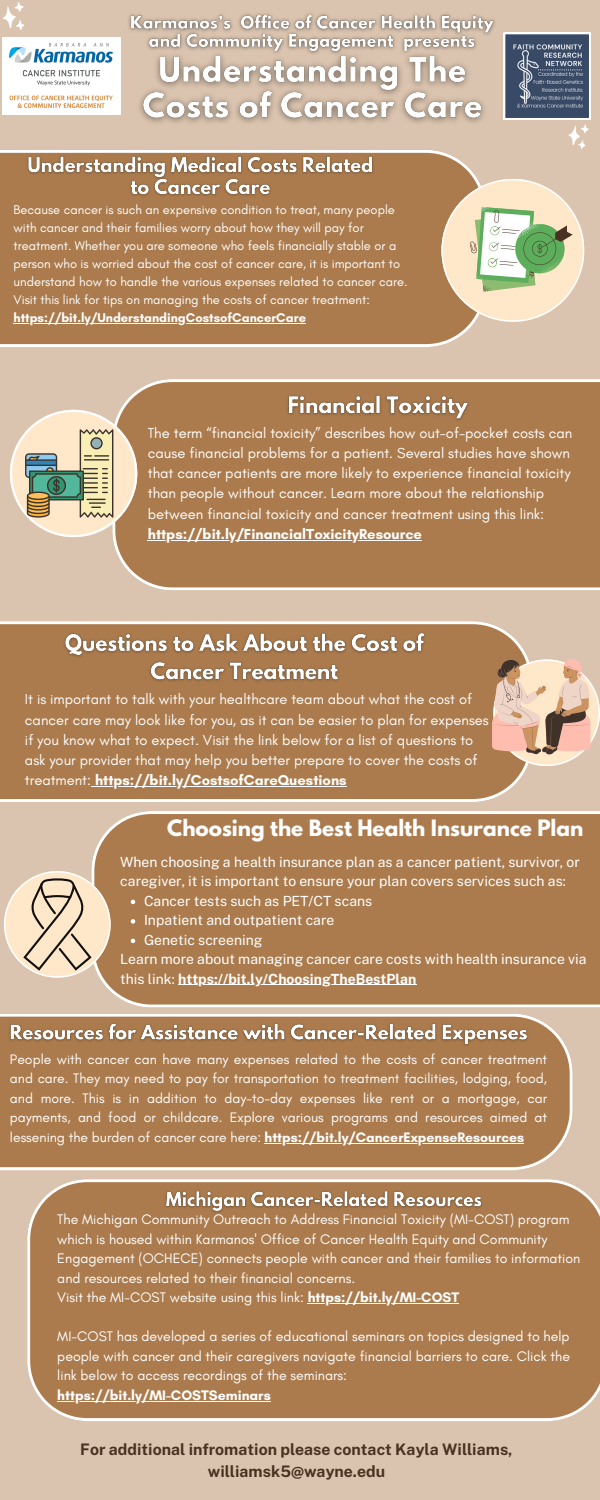
<style>
.page{position:relative;width:600px;height:1500px;background:#dbc4af}
.page>*{position:absolute;margin:0;border:0;box-sizing:border-box;transform-origin:0 0}
.t1{font:700 20px "League Spartan";color:#fff}
.t2{font:700 15.9px/21.8px "Public Sans";color:#4a3222;text-align:center}
.t3{font:14.7px/20.2px "Glacial Indifference";color:#fff}
.t4{font:700 14.7px "Glacial Indifference";color:#fff}
.t5{font:14.1px/19.5px "Glacial Indifference";color:#fff}
.t6{font:700 14.1px "Glacial Indifference";color:#fff}
.t7{font:14px/19.5px "Glacial Indifference";color:#fff;text-align:justify}
.t8{font:14px/19.5px "Public Sans";color:#fff}
.t9{font:12.9px/18px "Glacial Indifference";color:#fff}
.t10{font:700 12.9px "Glacial Indifference";color:#fff}
.s1{font-weight:700}
</style>
<div class="page">
<div style="left:0;top:150px;width:477px;height:197px;background:#ab7b4d"></div>
<div style="left:113px;top:379px;width:487px;height:211px;background:#ab7b4d"></div>
<svg style="left:0;top:621px;width:528px;height:181px;background:#af8257"></svg>
<div style="left:27px;top:1179px;width:573px;height:242px;background:#ab7b4d"></div>
<svg style="left:441px;top:179px;width:143px;height:143px;background:#d8d0af"></svg>
<div style="left:91px;top:811px;width:509px;height:197px;background:#ab7b4d"></div>
<svg style="left:0;top:1014px;width:572px;height:156px;background:#af8257"></svg>
<svg style="left:2px;top:2px;width:118px;height:113px"></svg>
<img style="left:10px;top:43px;width:103px;height:65px">
<svg style="left:504px;top:33px;width:86px;height:116px"></svg>
<img style="left:59px;top:628px;width:372px;height:58px">
<hr style="left:95px;top:786px;width:55px;height:1px;background:#fff">
<hr style="left:150px;top:786px;width:197px;height:1px;background:#fff">
<svg style="left:10px;top:410px;width:127px;height:127px;background:#d0c4a7"></svg>
<svg style="left:4px;top:871px;width:107px;height:107px;background:#e1cab0"></svg>
<svg style="left:492px;top:659px;width:108px;height:107px;background:#dbb9a1"></svg>
<img style="left:139px;top:59px;width:346px;height:64px">
<img style="left:283px;top:390px;width:190px;height:34px">
<hr style="left:14px;top:323px;width:292px;height:1px;background:#fff">
<img style="left:23px;top:153px;width:354px;height:47px">
<img style="left:161px;top:1186px;width:326px;height:31px">
<hr style="left:148px;top:540px;width:274px;height:1px;background:#fff">
<svg style="left:131px;top:900px;width:4px;height:4px"></svg>
<svg style="left:131px;top:919px;width:4px;height:5px"></svg>
<svg style="left:131px;top:939px;width:4px;height:4px"></svg>
<hr style="left:178px;top:984px;width:239px;height:1px;background:#fff">
<img style="left:5px;top:1019px;width:527px;height:31px">
<hr style="left:265px;top:1143px;width:259px;height:1px;background:#fff">
<hr style="left:308px;top:1303px;width:151px;height:1px;background:#fff">
<hr style="left:57px;top:1401px;width:214px;height:1px;background:#fff">
<img style="left:128px;top:13px;width:367px;height:46px">
<p class="t9" style="left:14px;top:201px;width:395px">Because cancer is such an expensive condition to treat, many people with cancer and their families worry about how they will pay for treatment. Whether you are someone who feels financially stable or a person who is worried about the cost of cancer care, it is important to understand how to handle the various expenses related to cancer care.<br>Visit this link for tips on managing the costs of cancer treatment:</p>
<p class="t10" style="left:14px;top:310px;width:294px">https://bit.ly/UnderstandingCostsofCancerCare</p>
<h5 class="t3" style="left:148px;top:422px;width:426px">The term “financial toxicity” describes how out-of-pocket costs can cause financial problems for a patient. Several studies have shown that cancer patients are more likely to experience financial toxicity than people without cancer. Learn more about the relationship between financial toxicity and cancer treatment using this link:</h5>
<p class="t4" style="left:148px;top:525px;width:276px">https://bit.ly/FinancialToxicityResource</p>
<p class="t3" style="left:25px;top:689px;width:465px">It is important to talk with your healthcare team about what the cost of cancer care may look like for you, as it can be easier to plan for expenses if you know what to expect. Visit the link below for a list of questions to ask your provider that may help you better prepare to cover the costs of treatment: <span class="s1">https://bit.ly/CostsofCareQuestions</span></p>
<h5 class="t1" style="left:167px;top:818px;width:418px">Choosing the Best Health Insurance Plan</h5>
<p class="t8" style="left:120px;top:852px;width:461px">When choosing a health insurance plan as a cancer patient, survivor, or caregiver, it is important to ensure your plan covers services such as:</p>
<h2 class="t8" style="left:144px;top:891px;width:230px">Cancer tests such as PET/CT scans</h2>
<p class="t8" style="left:144px;top:910px;width:192px">Inpatient and outpatient care</p>
<p class="t8" style="left:144px;top:930px;width:120px">Genetic screening</p>
<p class="t8" style="left:120px;top:949px;width:468px">Learn more about managing cancer care costs with health insurance via this link: <span class="s1">https://bit.ly/ChoosingTheBestPlan</span></p>
<p class="t7" style="left:10px;top:1049px;width:539px">People with cancer can have many expenses related to the costs of cancer treatment and care. They may need to pay for transportation to treatment facilities, lodging, food, and more. This is in addition to day-to-day expenses like rent or a mortgage, car payments, and food or childcare. Explore various programs and resources aimed at lessening the burden of cancer care here: <span class="s1">https://bit.ly/CancerExpenseResources</span></p>
<p class="t5" style="left:57px;top:1210px;width:525px">The Michigan Community Outreach to Address Financial Toxicity (MI-COST) program which is housed within Karmanos' Office of Cancer Health Equity and Community Engagement (OCHECE) connects people with cancer and their families to information and resources related to their financial concerns.</p>
<p class="t5" style="left:57px;top:1288px;width:403px">Visit the MI-COST website using this link: <span class="s1">https://bit.ly/MI-COST</span></p>
<p class="t5" style="left:57px;top:1327px;width:514px;text-align:justify">MI-COST has developed a series of educational seminars on topics designed to help people with cancer and their caregivers navigate financial barriers to care. Click the link below to access recordings of the seminars:</p>
<p class="t6" style="left:57px;top:1387px;width:215px">https://bit.ly/MI-COSTSeminars</p>
<p class="t2" style="left:80px;top:1438px;width:434px">For additional infromation please contact Kayla Williams, williamsk5@wayne.edu</p>
</div>
